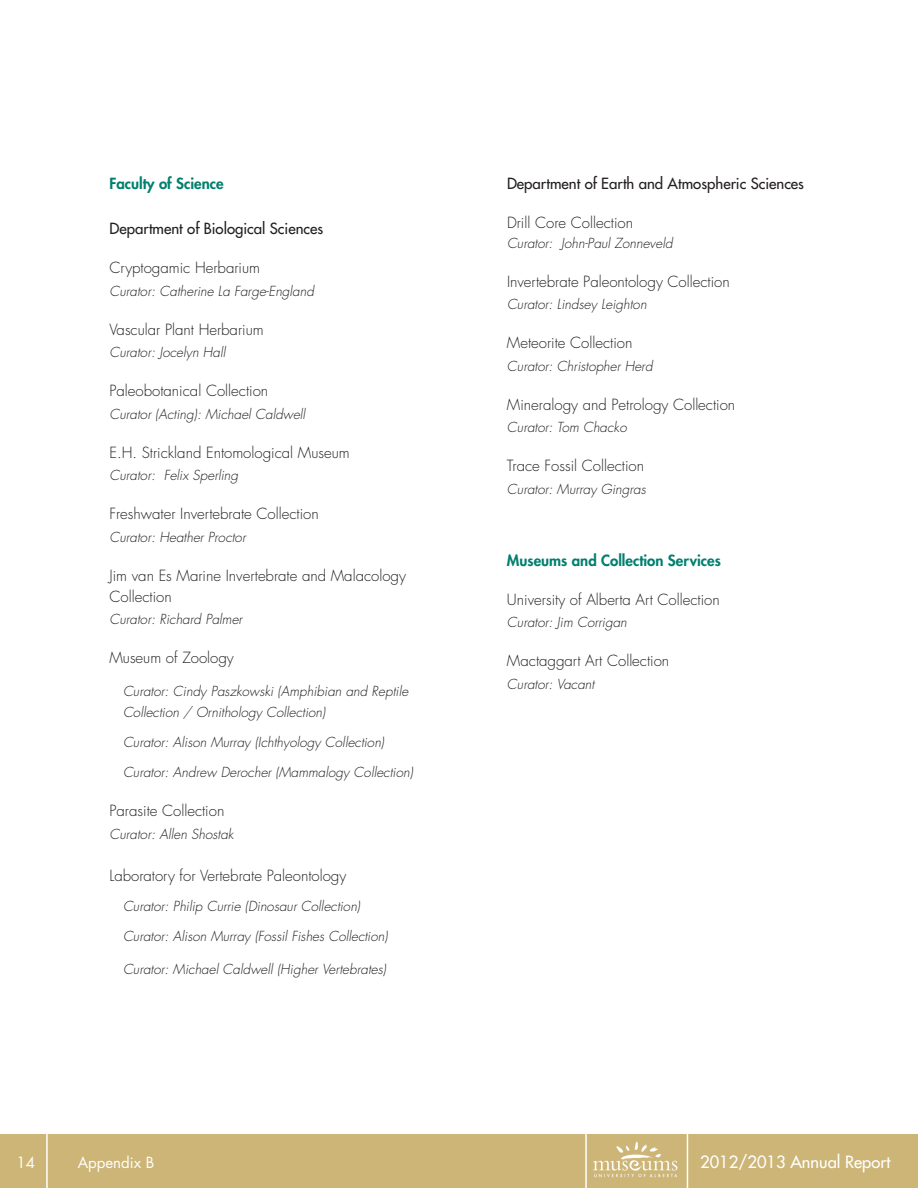
<style>
.page{position:relative;width:918px;height:1188px;background:#fff}
.page>*{position:absolute;margin:0;border:0;box-sizing:border-box;transform-origin:0 0}
.t1{font:16.5px "Futura LT";color:#fff}
.appendix_text{font:300 15px/21px "Futura LT";color:#231f20}
.appendix_text-2{font:15px "Futura LT";color:#231f20}
.appendix_text-3{font:800 15px "Futura LT";color:#007f6e}
.t2{font:15px "Futura LT";color:#fff}
.appendix_text-4{font:italic 300 13.5px/21px "Futura LT";color:#231f20}
</style>
<div class="page">
<div style="left:0;top:1134px;width:918px;height:54px;background:#ccb576"></div>
<img style="left:593px;top:1141px;width:85px;height:37px">
<hr style="left:585px;top:1134px;width:2px;height:54px;background:#fff">
<hr style="left:46px;top:1134px;width:2px;height:54px;background:#fff">
<hr style="left:687px;top:1134px;width:1px;height:54px;background:#fff">
<p class="appendix_text-3" style="left:110px;top:174px;width:116px">Faculty of Science</p>
<p class="appendix_text-2" style="left:110px;top:219px;width:215px">Department of Biological Sciences</p>
<p class="appendix_text" style="left:110px;top:258px;width:152px">Cryptogamic Herbarium</p>
<p class="appendix_text-4" style="left:110px;top:281px;width:206px">Curator: Catherine La Farge-England</p>
<p class="appendix_text" style="left:110px;top:319px;width:156px">Vascular Plant Herbarium</p>
<p class="appendix_text-4" style="left:110px;top:342px;width:117px">Curator: Jocelyn Hall</p>
<p class="appendix_text" style="left:110px;top:381px;width:160px">Paleobotanical Collection</p>
<p class="appendix_text-4" style="left:110px;top:404px;width:197px">Curator (Acting): Michael Caldwell</p>
<p class="appendix_text" style="left:110px;top:442px;width:242px">E.H. Strickland Entomological Museum</p>
<p class="appendix_text-4" style="left:110px;top:465px;width:130px">Curator: Felix Sperling</p>
<p class="appendix_text" style="left:110px;top:504px;width:211px">Freshwater Invertebrate Collection</p>
<p class="appendix_text-4" style="left:110px;top:527px;width:138px">Curator: Heather Proctor</p>
<p class="appendix_text" style="left:110px;top:565px;width:298px">Jim van Es Marine Invertebrate and Malacology<br>Collection</p>
<p class="appendix_text-4" style="left:110px;top:609px;width:134px">Curator: Richard Palmer</p>
<p class="appendix_text" style="left:110px;top:648px;width:126px">Museum of Zoology</p>
<p class="appendix_text-4" style="left:123px;top:681px;width:287px">Curator: Cindy Paszkowski (Amphibian and Reptile<br>Collection / Ornithology Collection)</p>
<p class="appendix_text-4" style="left:123px;top:732px;width:263px">Curator: Alison Murray (Ichthyology Collection)</p>
<p class="appendix_text-4" style="left:123px;top:762px;width:291px">Curator: Andrew Derocher (Mammalogy Collection)</p>
<p class="appendix_text" style="left:110px;top:801px;width:116px">Parasite Collection</p>
<p class="appendix_text-4" style="left:110px;top:824px;width:126px">Curator: Allen Shostak</p>
<p class="appendix_text" style="left:110px;top:865px;width:238px">Laboratory for Vertebrate Paleontology</p>
<p class="appendix_text-4" style="left:123px;top:896px;width:239px">Curator: Philip Currie (Dinosaur Collection)</p>
<p class="appendix_text-4" style="left:123px;top:926px;width:266px">Curator: Alison Murray (Fossil Fishes Collection)</p>
<p class="appendix_text-4" style="left:123px;top:959px;width:265px">Curator: Michael Caldwell (Higher Vertebrates)</p>
<p class="appendix_text-2" style="left:507px;top:174px;width:299px">Department of Earth and Atmospheric Sciences</p>
<p class="appendix_text" style="left:507px;top:213px;width:128px">Drill Core Collection</p>
<p class="appendix_text-4" style="left:507px;top:233px;width:167px">Curator: John-Paul Zonneveld</p>
<p class="appendix_text" style="left:507px;top:271px;width:224px">Invertebrate Paleontology Collection</p>
<p class="appendix_text-4" style="left:507px;top:294px;width:141px">Curator: Lindsey Leighton</p>
<p class="appendix_text" style="left:507px;top:333px;width:127px">Meteorite Collection</p>
<p class="appendix_text-4" style="left:507px;top:356px;width:147px">Curator: Christopher Herd</p>
<p class="appendix_text" style="left:507px;top:394px;width:230px">Mineralogy and Petrology Collection</p>
<p class="appendix_text-4" style="left:507px;top:417px;width:121px">Curator: Tom Chacko</p>
<p class="appendix_text" style="left:507px;top:456px;width:139px">Trace Fossil Collection</p>
<p class="appendix_text-4" style="left:507px;top:479px;width:140px">Curator: Murray Gingras</p>
<p class="appendix_text-3" style="left:507px;top:550px;width:215px">Museums and Collection Services</p>
<p class="appendix_text" style="left:507px;top:589px;width:214px">University of Alberta Art Collection</p>
<p class="appendix_text-4" style="left:507px;top:612px;width:121px">Curator: Jim Corrigan</p>
<p class="appendix_text" style="left:507px;top:651px;width:164px">Mactaggart Art Collection</p>
<p class="appendix_text-4" style="left:507px;top:674px;width:89px">Curator: Vacant</p>
<p class="t2" style="left:17px;top:1153px;width:20px">14</p>
<p class="t2" style="left:78px;top:1153px;width:78px">Appendix B</p>
<p class="t1" style="left:700px;top:1151px;width:192px">2012/2013 Annual Report</p>
</div>
